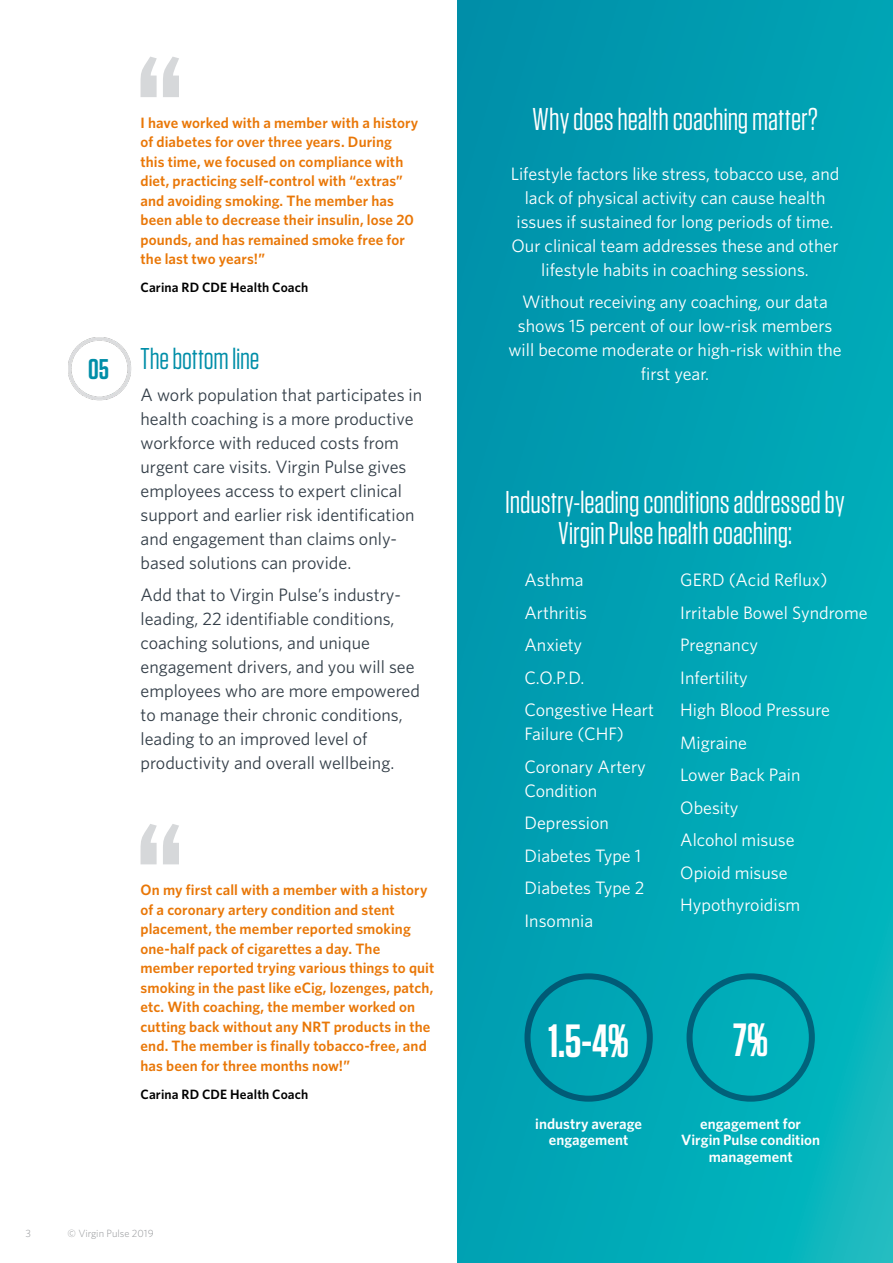
<style>
.page{position:relative;width:893px;height:1263px;background:#fff}
.page>*{position:absolute;margin:0;border:0;box-sizing:border-box;transform-origin:0 0}
.t1{font:600 46.5px "Tungsten";color:#fff}
.t2{font:31.5px/31.5px "Tungsten";letter-spacing:-.005em;color:#fff;text-align:center}
.t3{font:30px "Tungsten";letter-spacing:-.01em;color:#008ea8}
.t4{font:600 28.5px "Tungsten";color:#008ea8}
.t5{font:18px/32.5px "Whitney";color:#fff}
.t6{font:18px/24px "Whitney";color:#333e48}
.t7{font:600 15px/19.5px "Whitney";letter-spacing:.005em;color:#e97707}
.t8{font:600 15px/16.5px "Whitney";color:#fff;text-align:center}
.t9{font:600 13.5px "Whitney";letter-spacing:.01em;color:#000}
.t10{font:300 10.5px "Whitney";color:#939598}
</style>
<div class="page">
<svg style="left:141px;top:57px;width:38px;height:40px"></svg>
<div style="left:457px;top:0;width:436px;height:1263px;background:linear-gradient(to right,#0096ad,#02afba)"></div>
<img style="left:68px;top:337px;width:63px;height:63px">
<div style="left:79px;top:345px;width:45px;height:50px;background:#fff;border-radius:50%"></div>
<svg style="left:141px;top:824px;width:38px;height:40px"></svg>
<div style="left:524px;top:973px;width:129px;height:129px;border:6px solid #008ea8;border-radius:50%"></div>
<div style="left:686px;top:973px;width:129px;height:129px;border:6px solid #008ea8;border-radius:50%"></div>
<h3 class="t4" style="left:88px;top:354px;width:22px">05</h3>
<p class="t7" style="left:141px;top:113px;width:279px">I have worked with a member with a history of diabetes for over three years. During this time, we focused on compliance with diet, practicing self-control with “extras” and avoiding smoking. The member has been able to decrease their insulin, lose 20 pounds, and has remained smoke free for the last two years!”</p>
<p class="t9" style="left:141px;top:279px;width:169px">Carina RD CDE Health Coach</p>
<h3 class="t3" style="left:141px;top:343px;width:120px">The bottom line</h3>
<p class="t6" style="left:141px;top:382px;width:283px">A work population that participates in health coaching is a more productive workforce with reduced costs from urgent care visits. Virgin Pulse gives employees access to expert clinical support and earlier risk identification and engagement than claims only&shy;based solutions can provide.</p>
<p class="t6" style="left:141px;top:582px;width:281px">Add that to Virgin Pulse’s industry&shy;leading, 22 identifiable conditions, coaching solutions, and unique engagement drivers, and you will see employees who are more empowered to manage their chronic conditions, leading to an improved level of productivity and overall wellbeing.</p>
<p class="t7" style="left:141px;top:880px;width:295px">On my first call with a member with a history of a coronary artery condition and stent placement, the member reported smoking one-half pack of cigarettes a day. The member reported trying various things to quit smoking in the past like eCig, lozenges, patch, etc. With coaching, the member worked on cutting back without any NRT products in the end. The member is finally tobacco-free, and has been for three months now!”</p>
<p class="t9" style="left:141px;top:1085px;width:169px">Carina RD CDE Health Coach</p>
<p class="t10" style="left:26px;top:1227px;width:7px">3</p>
<p class="t10" style="left:68px;top:1227px;width:88px">© Virgin Pulse 2019</p>
<h2 class="t2" style="left:532px;top:104px;width:287px">Why does health coaching matter?</h2>
<p class="t5" style="left:511px;top:161px;width:330px;line-height:24px;text-align:center">Lifestyle factors like stress, tobacco use, and lack of physical activity can cause health issues if sustained for long periods of time.<br>Our clinical team addresses these and other lifestyle habits in coaching sessions.</p>
<p class="t5" style="left:508px;top:289px;width:335px;line-height:24px;text-align:center">Without receiving any coaching, our data shows 15 percent of our low-risk members will become moderate or high-risk within the first year.</p>
<h2 class="t2" style="left:505px;top:487px;width:341px">Industry-leading conditions addressed by<br>Virgin Pulse health coaching:</h2>
<p class="t5" style="left:524px;top:563px;width:131px">Asthma<br>Arthritis<br>Anxiety<br>C.O.P.D.<br>Congestive Heart</p>
<p class="t5" style="left:524px;top:717px;width:123px">Failure (CHF)<br>Coronary Artery</p>
<p class="t5" style="left:524px;top:774px;width:121px">Condition<br>Depression<br>Diabetes Type 1<br>Diabetes Type 2<br>Insomnia</p>
<p class="t5" style="left:680px;top:563px;width:189px">GERD (Acid Reflux)<br>Irritable Bowel Syndrome<br>Pregnancy<br>Infertility<br>High Blood Pressure<br>Migraine<br>Lower Back Pain<br>Obesity<br>Alcohol misuse<br>Opioid misuse<br>Hypothyroidism</p>
<h1 class="t1" style="left:548px;top:1016px;width:82px">1.5-4%</h1>
<h1 class="t1" style="left:733px;top:1015px;width:36px">7%</h1>
<p class="t8" style="left:535px;top:1115px;width:108px">industry average engagement</p>
<p class="t8" style="left:681px;top:1115px;width:141px">engagement for<br>Virgin Pulse condition management</p>
</div>
